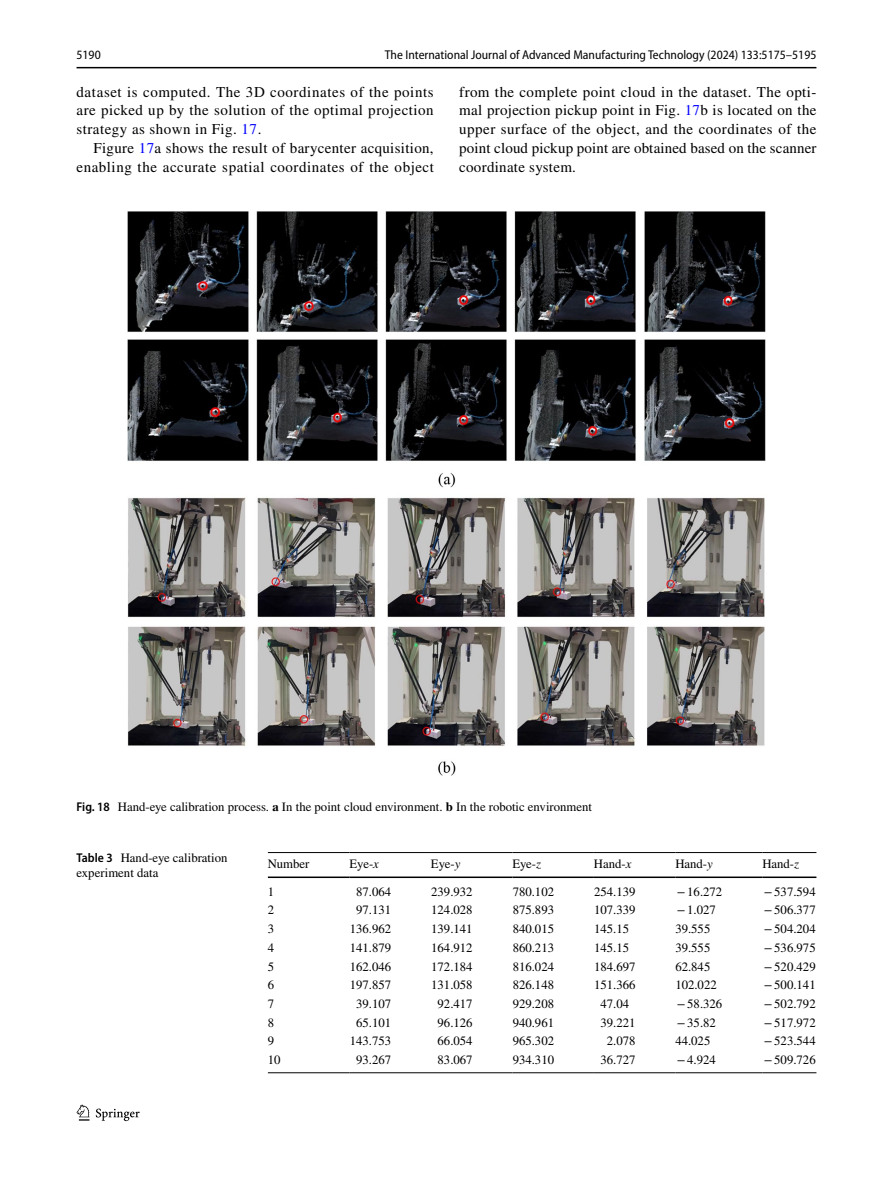
<style>
.page{position:relative;width:893px;height:1187px;background:#fff}
.page>*{position:absolute;margin:0;border:0;box-sizing:border-box;transform-origin:0 0}
.t1{font:15px/18.8px "STIX";letter-spacing:.03em;color:#000;text-align:justify}
.t2{font:12.75px/15px "STIX";color:#000}
.t3{font:semi-condensed 12.75px "Myriad Pro";color:#000}
.s1{color:#00f}
.s2{font-family:"Myriad Pro";font-weight:600;font-stretch:semi-condensed}
.s3{font-weight:700}
.s4{font-style:italic}
</style>
<div class="page">
<hr style="left:77px;top:67px;width:739px;height:1px;background:#000">
<svg style="left:77px;top:1104px;width:12px;height:16px"></svg>
<svg style="left:96px;top:1108px;width:44px;height:12px"></svg>
<img style="left:128px;top:211px;width:637px;height:564px">
<hr style="left:268px;top:852px;width:81px;height:1px;background:#000">
<hr style="left:268px;top:876px;width:81px;height:2px;background:#000">
<hr style="left:349px;top:852px;width:82px;height:1px;background:#000">
<hr style="left:349px;top:876px;width:82px;height:2px;background:#000">
<hr style="left:431px;top:852px;width:81px;height:1px;background:#000">
<hr style="left:431px;top:876px;width:81px;height:2px;background:#000">
<hr style="left:512px;top:852px;width:82px;height:1px;background:#000">
<hr style="left:512px;top:876px;width:82px;height:2px;background:#000">
<hr style="left:594px;top:852px;width:81px;height:1px;background:#000">
<hr style="left:594px;top:876px;width:81px;height:2px;background:#000">
<hr style="left:675px;top:852px;width:87px;height:1px;background:#000">
<hr style="left:675px;top:876px;width:87px;height:2px;background:#000">
<hr style="left:762px;top:852px;width:54px;height:1px;background:#000">
<hr style="left:762px;top:876px;width:54px;height:2px;background:#000">
<hr style="left:268px;top:1072px;width:81px;height:1px;background:#000">
<hr style="left:349px;top:1072px;width:82px;height:1px;background:#000">
<hr style="left:431px;top:1072px;width:81px;height:1px;background:#000">
<hr style="left:512px;top:1072px;width:82px;height:1px;background:#000">
<hr style="left:594px;top:1072px;width:81px;height:1px;background:#000">
<hr style="left:675px;top:1072px;width:87px;height:1px;background:#000">
<hr style="left:762px;top:1072px;width:54px;height:1px;background:#000">
<p class="t3" style="left:77px;top:48px;width:26px">5190</p>
<p class="t3" style="left:385px;top:48px;width:433px">The International Journal of Advanced Manufacturing Technology (2024) 133:5175–5195</p>
<p class="t1" style="left:77px;top:83px;width:359px">dataset is computed. The 3D coordinates of the points are picked up by the solution of the optimal projection strategy as shown in Fig. <span class="s1">17</span>.</p>
<p class="t1" style="left:77px;top:139px;width:359px;text-align:right">Figure <span class="s1">17</span>a shows the result of barycenter acquisition, enabling the accurate spatial coordinates of the object</p>
<p class="t1" style="left:459px;top:83px;width:359px">from the complete point cloud in the dataset. The opti&shy;mal projection pickup point in Fig. <span class="s1">17</span>b is located on the upper surface of the object, and the coordinates of the point cloud pickup point are obtained based on the scanner coordinate system.</p>
<p class="t2" style="left:77px;top:799px;width:517px"><span class="s2">Fig. 18</span> Hand-eye calibration process. <span class="s3">a</span> In the point cloud environment. <span class="s3">b</span> In the robotic environment</p>
<p class="t2" style="left:77px;top:850px;width:152px"><span class="s2">Table 3</span> Hand-eye calibration experiment data</p>
<p class="t2" style="left:268px;top:856px;width:43px">Number</p>
<p class="t2" style="left:349px;top:856px;width:31px">Eye-<span class="s4">x</span></p>
<p class="t2" style="left:431px;top:856px;width:31px">Eye-<span class="s4">y</span></p>
<p class="t2" style="left:512px;top:856px;width:30px">Eye-<span class="s4">z</span></p>
<p class="t2" style="left:594px;top:856px;width:39px">Hand-<span class="s4">x</span></p>
<p class="t2" style="left:675px;top:856px;width:39px">Hand-<span class="s4">y</span></p>
<p class="t2" style="left:762px;top:856px;width:38px">Hand-<span class="s4">z</span></p>
<p class="t2" style="left:268px;top:884px;width:8px">1</p>
<p class="t2" style="left:356px;top:884px;width:37px">87.064</p>
<p class="t2" style="left:431px;top:884px;width:43px">239.932</p>
<p class="t2" style="left:513px;top:884px;width:43px">780.102</p>
<p class="t2" style="left:594px;top:884px;width:43px">254.139</p>
<p class="t2" style="left:677px;top:884px;width:47px">−16.272</p>
<p class="t2" style="left:764px;top:884px;width:53px">−537.594</p>
<p class="t2" style="left:268px;top:903px;width:8px">2</p>
<p class="t2" style="left:356px;top:903px;width:37px">97.131</p>
<p class="t2" style="left:431px;top:903px;width:43px">124.028</p>
<p class="t2" style="left:513px;top:903px;width:43px">875.893</p>
<p class="t2" style="left:594px;top:903px;width:43px">107.339</p>
<p class="t2" style="left:677px;top:903px;width:41px">−1.027</p>
<p class="t2" style="left:764px;top:903px;width:53px">−506.377</p>
<p class="t2" style="left:268px;top:922px;width:8px">3</p>
<p class="t2" style="left:350px;top:922px;width:43px">136.962</p>
<p class="t2" style="left:431px;top:922px;width:43px">139.141</p>
<p class="t2" style="left:513px;top:922px;width:43px">840.015</p>
<p class="t2" style="left:594px;top:922px;width:37px">145.15</p>
<p class="t2" style="left:675px;top:922px;width:37px">39.555</p>
<p class="t2" style="left:764px;top:922px;width:53px">−504.204</p>
<p class="t2" style="left:268px;top:940px;width:8px">4</p>
<p class="t2" style="left:350px;top:940px;width:43px">141.879</p>
<p class="t2" style="left:431px;top:940px;width:43px">164.912</p>
<p class="t2" style="left:513px;top:940px;width:43px">860.213</p>
<p class="t2" style="left:594px;top:940px;width:37px">145.15</p>
<p class="t2" style="left:675px;top:940px;width:37px">39.555</p>
<p class="t2" style="left:764px;top:940px;width:53px">−536.975</p>
<p class="t2" style="left:268px;top:959px;width:8px">5</p>
<p class="t2" style="left:350px;top:959px;width:43px">162.046</p>
<p class="t2" style="left:431px;top:959px;width:43px">172.184</p>
<p class="t2" style="left:513px;top:959px;width:43px">816.024</p>
<p class="t2" style="left:594px;top:959px;width:43px">184.697</p>
<p class="t2" style="left:675px;top:959px;width:37px">62.845</p>
<p class="t2" style="left:764px;top:959px;width:53px">−520.429</p>
<p class="t2" style="left:268px;top:978px;width:8px">6</p>
<p class="t2" style="left:350px;top:978px;width:43px">197.857</p>
<p class="t2" style="left:431px;top:978px;width:43px">131.058</p>
<p class="t2" style="left:513px;top:978px;width:43px">826.148</p>
<p class="t2" style="left:594px;top:978px;width:43px">151.366</p>
<p class="t2" style="left:675px;top:978px;width:43px">102.022</p>
<p class="t2" style="left:764px;top:978px;width:53px">−500.141</p>
<p class="t2" style="left:268px;top:996px;width:8px">7</p>
<p class="t2" style="left:356px;top:996px;width:37px">39.107</p>
<p class="t2" style="left:438px;top:996px;width:37px">92.417</p>
<p class="t2" style="left:513px;top:996px;width:43px">929.208</p>
<p class="t2" style="left:600px;top:996px;width:30px">47.04</p>
<p class="t2" style="left:677px;top:996px;width:47px">−58.326</p>
<p class="t2" style="left:764px;top:996px;width:53px">−502.792</p>
<p class="t2" style="left:268px;top:1015px;width:8px">8</p>
<p class="t2" style="left:356px;top:1015px;width:37px">65.101</p>
<p class="t2" style="left:438px;top:1015px;width:37px">96.126</p>
<p class="t2" style="left:513px;top:1015px;width:43px">940.961</p>
<p class="t2" style="left:600px;top:1015px;width:37px">39.221</p>
<p class="t2" style="left:677px;top:1015px;width:41px">−35.82</p>
<p class="t2" style="left:764px;top:1015px;width:53px">−517.972</p>
<p class="t2" style="left:268px;top:1034px;width:8px">9</p>
<p class="t2" style="left:350px;top:1034px;width:43px">143.753</p>
<p class="t2" style="left:438px;top:1034px;width:37px">66.054</p>
<p class="t2" style="left:513px;top:1034px;width:43px">965.302</p>
<p class="t2" style="left:607px;top:1034px;width:30px">2.078</p>
<p class="t2" style="left:675px;top:1034px;width:37px">44.025</p>
<p class="t2" style="left:764px;top:1034px;width:53px">−523.544</p>
<p class="t2" style="left:268px;top:1053px;width:14px">10</p>
<p class="t2" style="left:356px;top:1053px;width:37px">93.267</p>
<p class="t2" style="left:438px;top:1053px;width:37px">83.067</p>
<p class="t2" style="left:513px;top:1053px;width:43px">934.310</p>
<p class="t2" style="left:600px;top:1053px;width:37px">36.727</p>
<p class="t2" style="left:677px;top:1053px;width:41px">−4.924</p>
<p class="t2" style="left:764px;top:1053px;width:53px">−509.726</p>
</div>
